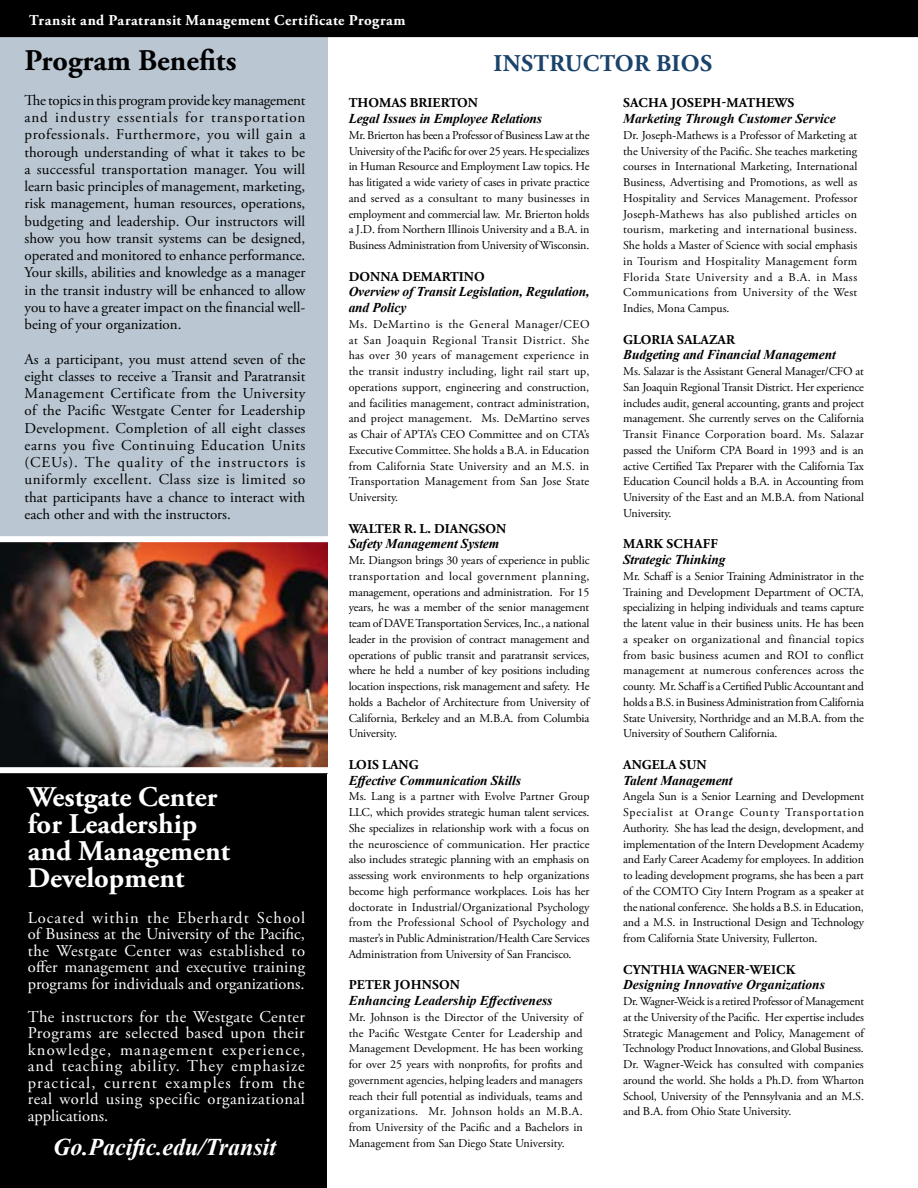
<style>
.page{position:relative;width:918px;height:1188px;background:#fff}
.page>*{position:absolute;margin:0;border:0;box-sizing:border-box;transform-origin:0 0}
.t1{font:700 30px "Adobe Garamond Pro";color:#000}
.t2{font:700 28.5px/27px "Adobe Garamond Pro";color:#fff}
.t3{font:italic 700 24px "Times New Roman";color:#fff}
.t4{font:700 24px "Adobe Garamond Pro";letter-spacing:.015em;color:#1a436c}
.t5{font:16.5px/16.5px "Adobe Garamond Pro";color:#fff;text-align:justify}
.t6{font:15px/17.2px "Adobe Garamond Pro";color:#000;text-align:justify}
.t7{font:700 15px "Adobe Garamond Pro";letter-spacing:.035em;color:#fff}
.t8{font:italic 700 13.5px/15.8px "Times New Roman";letter-spacing:-.01em;color:#000}
.t9{font:700 13.5px "Adobe Garamond Pro";letter-spacing:.005em;color:#000}
.t10{font:12px/15.8px "Adobe Garamond Pro";letter-spacing:-.01em;color:#000;text-align:justify}
</style>
<div class="page">
<img style="left:0;top:542px;width:327px;height:225px">
<div style="left:0;top:773px;width:326px;height:414px;background:#000"></div>
<div style="left:0;top:29px;width:327px;height:513px;background:#bac7d3"></div>
<div style="left:0;top:536px;width:329px;height:6px;background:#fff"></div>
<div style="left:0;top:0;width:918px;height:37px;background:#000"></div>
<p class="t7" style="left:29px;top:12px;width:378px">Transit and Paratransit Management Certificate Program</p>
<h1 class="t1" style="left:25px;top:43px;width:213px">Program Benefits</h1>
<p class="t6" style="left:25px;top:92px;width:282px">The topics in this program provide key management and industry essentials for transportation professionals. Furthermore, you will gain a thorough understanding of what it takes to be a successful transportation manager. You will learn basic principles of management, marketing, risk management, human resources, operations, budgeting and leadership. Our instructors will show you how transit systems can be designed, operated and monitored to enhance performance.<br>Your skills, abilities and knowledge as a manager in the transit industry will be enhanced to allow you to have a greater impact on the financial well&shy;being of your organization.</p>
<p class="t6" style="left:25px;top:351px;width:283px">As a participant, you must attend seven of the eight classes to receive a Transit and Paratransit Management Certificate from the University of the Pacific Westgate Center for Leadership Development. Completion of all eight classes earns you five Continuing Education Units (CEUs). The quality of the instructors is uniformly excellent. Class size is limited so that participants have a chance to interact with each other and with the instructors.</p>
<h2 class="t2" style="left:28px;top:784px;width:204px">Westgate Center for Leadership and Management<br>Development</h2>
<h3 class="t5" style="left:28px;top:910px;width:279px">Located within the Eberhardt School of Business at the University of the Pacific, the Westgate Center was established to offer management and executive training programs for individuals and organizations.</h3>
<p class="t5" style="left:28px;top:1009px;width:279px">The instructors for the Westgate Center Programs are selected based upon their knowledge, management experience, and teaching ability. They emphasize practical, current examples from the real world using specific organizational applications.</p>
<h3 class="t3" style="left:53px;top:1130px;width:225px">Go.Pacific.edu/Transit</h3>
<h3 class="t4" style="left:494px;top:49px;width:220px">INSTRUCTOR BIOS</h3>
<p class="t9" style="left:349px;top:95px;width:131px">THOMAS BRIERTON</p>
<p class="t8" style="left:349px;top:110px;width:195px">Legal Issues in Employee Relations</p>
<p class="t10" style="left:349px;top:128px;width:242px">Mr. Brierton has been a Professor of Business Law at the University of the Pacific for over 25 years. He specializes in Human Resource and Employment Law topics. He has litigated a wide variety of cases in private practice and served as a consultant to many businesses in employment and commercial law. Mr. Brierton holds a J.D. from Northern Illinois University and a B.A. in Business Administration from University of Wisconsin.</p>
<p class="t9" style="left:349px;top:269px;width:137px">DONNA DEMARTINO</p>
<p class="t8" style="left:349px;top:284px;width:242px">Overview of Transit Legislation, Regulation, and Policy</p>
<p class="t10" style="left:349px;top:317px;width:242px">Ms. DeMartino is the General Manager/CEO at San Joaquin Regional Transit District. She has over 30 years of management experience in the transit industry including, light rail start up, operations support, engineering and construction, and facilities management, contract administration, and project management. Ms. DeMartino serves as Chair of APTA’s CEO Committee and on CTA’s Executive Committee. She holds a B.A. in Education from California State University and an M.S. in Transportation Management from San Jose State University.</p>
<p class="t9" style="left:349px;top:521px;width:159px">WALTER R. L. DIANGSON</p>
<p class="t8" style="left:349px;top:536px;width:152px">Safety Management System</p>
<p class="t10" style="left:349px;top:553px;width:242px">Mr. Diangson brings 30 years of experience in public transportation and local government planning, management, operations and administration. For 15 years, he was a member of the senior management team of DAVE Transportation Services, Inc., a national leader in the provision of contract management and operations of public transit and paratransit services, where he held a number of key positions including location inspections, risk management and safety. He holds a Bachelor of Architecture from University of California, Berkeley and an M.B.A. from Columbia University.</p>
<p class="t9" style="left:349px;top:757px;width:71px">LOIS LANG</p>
<p class="t8" style="left:349px;top:772px;width:174px">Effective Communication Skills</p>
<p class="t10" style="left:349px;top:789px;width:242px">Ms. Lang is a partner with Evolve Partner Group LLC, which provides strategic human talent services.<br>She specializes in relationship work with a focus on the neuroscience of communication. Her practice also includes strategic planning with an emphasis on assessing work environments to help organizations become high performance workplaces. Lois has her doctorate in Industrial/Organizational Psychology from the Professional School of Psychology and master’s in Public Administration/Health Care Services Administration from University of San Francisco.</p>
<p class="t9" style="left:349px;top:977px;width:113px">PETER JOHNSON</p>
<p class="t8" style="left:349px;top:992px;width:205px">Enhancing Leadership Effectiveness</p>
<p class="t10" style="left:349px;top:1010px;width:236px">Mr. Johnson is the Director of the University of the Pacific Westgate Center for Leadership and Management Development. He has been working for over 25 years with nonprofits, for profits and government agencies, helping leaders and managers reach their full potential as individuals, teams and organizations. Mr. Johnson holds an M.B.A. from University of the Pacific and a Bachelors in Management from San Diego State University.</p>
<p class="t9" style="left:623px;top:95px;width:173px">SACHA JOSEPH-MATHEWS</p>
<p class="t8" style="left:623px;top:110px;width:214px">Marketing Through Customer Service</p>
<p class="t10" style="left:623px;top:128px;width:236px">Dr. Joseph-Mathews is a Professor of Marketing at the University of the Pacific. She teaches marketing courses in International Marketing, International Business, Advertising and Promotions, as well as Hospitality and Services Management. Professor Joseph-Mathews has also published articles on tourism, marketing and international business.<br>She holds a Master of Science with social emphasis in Tourism and Hospitality Management form Florida State University and a B.A. in Mass Communications from University of the West Indies, Mona Campus.</p>
<p class="t9" style="left:623px;top:332px;width:113px">GLORIA SALAZAR</p>
<p class="t8" style="left:623px;top:347px;width:214px">Budgeting and Financial Management</p>
<p class="t10" style="left:623px;top:364px;width:242px">Ms. Salazar is the Assistant General Manager/CFO at San Joaquin Regional Transit District. Her experience includes audit, general accounting, grants and project management. She currently serves on the California Transit Finance Corporation board. Ms. Salazar passed the Uniform CPA Board in 1993 and is an active Certified Tax Preparer with the California Tax Education Council holds a B.A. in Accounting from University of the East and an M.B.A. from National University.</p>
<p class="t9" style="left:623px;top:536px;width:96px">MARK SCHAFF</p>
<p class="t8" style="left:623px;top:551px;width:104px">Strategic Thinking</p>
<p class="t10" style="left:623px;top:569px;width:242px">Mr. Schaff is a Senior Training Administrator in the Training and Development Department of OCTA, specializing in helping individuals and teams capture the latent value in their business units. He has been a speaker on organizational and financial topics from basic business acumen and ROI to conflict management at numerous conferences across the county. Mr. Schaff is a Certified Public Accountant and holds a B.S. in Business Administration from California State University, Northridge and an M.B.A. from the University of Southern California.</p>
<p class="t9" style="left:623px;top:757px;width:85px">ANGELA SUN</p>
<p class="t8" style="left:623px;top:772px;width:111px">Talent Management</p>
<p class="t10" style="left:623px;top:789px;width:242px">Angela Sun is a Senior Learning and Development Specialist at Orange County Transportation Authority. She has lead the design, development, and implementation of the Intern Development Academy and Early Career Academy for employees. In addition to leading development programs, she has been a part of the COMTO City Intern Program as a speaker at the national conference. She holds a B.S. in Education, and a M.S. in Instructional Design and Technology from California State University, Fullerton.</p>
<p class="t9" style="left:623px;top:962px;width:174px">CYNTHIA WAGNER-WEICK</p>
<p class="t8" style="left:623px;top:977px;width:203px">Designing Innovative Organizations</p>
<p class="t10" style="left:623px;top:994px;width:242px">Dr. Wagner-Weick is a retired Professor of Management at the University of the Pacific. Her expertise includes Strategic Management and Policy, Management of Technology Product Innovations, and Global Business.<br>Dr. Wagner-Weick has consulted with companies around the world. She holds a Ph.D. from Wharton School, University of the Pennsylvania and an M.S. and B.A. from Ohio State University.</p>
</div>
